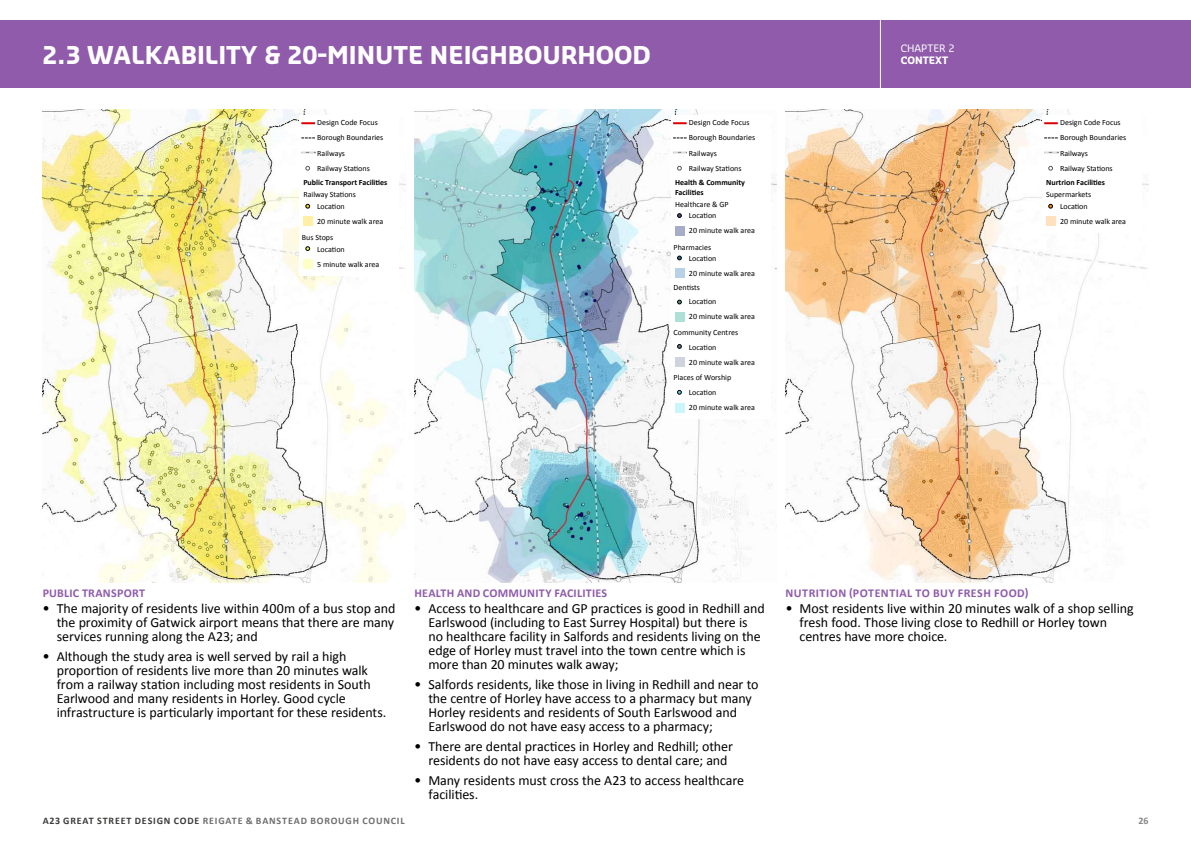
<style>
.page{position:relative;width:1191px;height:842px;background:#fff}
.page>*{position:absolute;margin:0;border:0;box-sizing:border-box;transform-origin:0 0}
.t1{font:700 24px "Sansa Pro";color:#fff}
.t2{font:14px/14px "Calibri";letter-spacing:-.005em;color:#000}
.t3{font:700 12px "Calibri";letter-spacing:.02em;color:#8f5baa}
.t4{font:700 12px "Calibri";letter-spacing:.04em;color:#8f5baa}
.t5{font:700 10px "Calibri";letter-spacing:.08em;color:#706f6f}
.t6{font:10px "Sansa Pro";color:#fff}
.t7{font:700 10px "Sansa Pro";color:#fff}
.t8{font:700 10px "Calibri";color:#878787}
.t9{font:8px/15.3px "Calibri";color:#000}
.t10{font:700 8px/9.6px "Calibri";color:#000}
.s1{font-family:"DIN"}
.s2{color:#3c3c3b}
</style>
<div class="page">
<div style="left:0;top:20px;width:1191px;height:68px;background:#8f5baa"></div>
<hr style="left:880px;top:20px;width:1px;height:68px;background:#fff">
<img style="left:414px;top:110px;width:363px;height:473px">
<img style="left:43px;top:110px;width:362px;height:473px">
<img style="left:786px;top:110px;width:362px;height:473px">
<div style="left:671px;top:115px;width:99px;height:304px;background:#fff"></div>
<svg style="left:677px;top:166px;width:4px;height:4px"></svg>
<svg style="left:677px;top:213px;width:4px;height:5px"></svg>
<svg style="left:677px;top:256px;width:4px;height:4px"></svg>
<svg style="left:677px;top:300px;width:4px;height:4px"></svg>
<svg style="left:677px;top:344px;width:4px;height:5px"></svg>
<svg style="left:677px;top:390px;width:4px;height:4px"></svg>
<svg style="left:673px;top:122px;width:13px;height:2px"></svg>
<svg style="left:673px;top:137px;width:13px;height:1px"></svg>
<img style="left:673px;top:151px;width:14px;height:3px">
<div style="left:675px;top:226px;width:10px;height:10px;background:#a7adc9"></div>
<div style="left:675px;top:268px;width:10px;height:10px;background:#b9d1e6"></div>
<div style="left:675px;top:312px;width:10px;height:10px;background:#ade0d7"></div>
<div style="left:675px;top:357px;width:10px;height:9px;background:#cfd4dc"></div>
<div style="left:675px;top:403px;width:10px;height:9px;background:#cbf5fd"></div>
<div style="left:299px;top:115px;width:100px;height:161px;background:#fff"></div>
<svg style="left:305px;top:166px;width:5px;height:4px"></svg>
<svg style="left:305px;top:204px;width:5px;height:4px"></svg>
<svg style="left:305px;top:246px;width:5px;height:5px"></svg>
<svg style="left:301px;top:122px;width:14px;height:2px"></svg>
<svg style="left:301px;top:137px;width:14px;height:1px"></svg>
<svg style="left:302px;top:151px;width:13px;height:3px"></svg>
<div style="left:303px;top:217px;width:10px;height:9px;background:#fff0a6"></div>
<div style="left:303px;top:259px;width:10px;height:10px;background:#fdffc4"></div>
<div style="left:1042px;top:115px;width:99px;height:117px;background:#fff"></div>
<svg style="left:1048px;top:166px;width:4px;height:4px"></svg>
<svg style="left:1048px;top:204px;width:4px;height:4px"></svg>
<svg style="left:1044px;top:122px;width:13px;height:2px"></svg>
<svg style="left:1044px;top:137px;width:13px;height:1px"></svg>
<img style="left:1044px;top:151px;width:14px;height:3px">
<div style="left:1046px;top:217px;width:10px;height:9px;background:#ffe1bd"></div>
<p class="t6" style="left:900px;top:42px;width:55px">CHAPTER 2</p>
<h1 class="t1" style="left:43px;top:39px;width:610px">2.3 WALKABILITY &amp; 20-MINUTE NEIGHBOURHOOD</h1>
<p class="t7" style="left:900px;top:54px;width:49px">CONTEXT</p>
<p class="t9" style="left:317px;top:114px;width:68px">Design Code Focus<br>Borough Boundaries<br>Railways<br>Railway Stations</p>
<p class="t10" style="left:303px;top:178px;width:86px">Public Transport Facilities</p>
<p class="t9" style="left:317px;top:198px;width:68px">Location<br>20 minute walk area</p>
<p class="t9" style="left:302px;top:230px;width:33px">Bus Stops</p>
<p class="t9" style="left:303px;top:186px;width:54px">Railway Stations</p>
<p class="t9" style="left:317px;top:241px;width:63px">Location<br>5 minute walk area</p>
<p class="t9" style="left:689px;top:114px;width:68px">Design Code Focus<br>Borough Boundaries<br>Railways<br>Railway Stations</p>
<p class="t10" style="left:675px;top:178px;width:71px">Health &amp; Community<br>Facilities</p>
<p class="t9" style="left:689px;top:207px;width:68px">Location<br>20 minute walk area</p>
<p class="t9" style="left:673px;top:239px;width:39px">Pharmacies</p>
<p class="t9" style="left:675px;top:196px;width:55px">Healthcare &amp; GP</p>
<p class="t9" style="left:689px;top:250px;width:68px">Location<br>20 minute walk area</p>
<p class="t9" style="left:689px;top:280px;width:29px;line-height:14px;text-indent:-15px">Dentists<br>Location</p>
<p class="t9" style="left:673px;top:308px;width:83px;line-height:15.9px;text-indent:15px">20 minute walk area<br>Community Centres</p>
<p class="t9" style="left:689px;top:339px;width:29px">Location</p>
<p class="t9" style="left:689px;top:354px;width:68px">20 minute walk area</p>
<p class="t9" style="left:673px;top:369px;width:59px">Places of Worship</p>
<p class="t9" style="left:689px;top:384px;width:29px">Location</p>
<p class="t9" style="left:689px;top:399px;width:68px">20 minute walk area</p>
<p class="t9" style="left:1060px;top:114px;width:68px">Design Code Focus<br>Borough Boundaries<br>Railways<br>Railway Stations</p>
<p class="t10" style="left:1046px;top:178px;width:60px">Nurtrion Facilities</p>
<p class="t9" style="left:1060px;top:198px;width:68px">Location<br>20 minute walk area</p>
<p class="t9" style="left:1046px;top:186px;width:46px">Supermarkets</p>
<p class="t3" style="left:43px;top:585px;width:104px">PUBLIC TRANSPORT</p>
<p class="t2" style="left:57px;top:601px;width:340px;text-align:justify;text-indent:-14px"><span class="s1">•</span> The majority of residents live within 400m of a bus stop and the proximity of Gatwick airport means that there are many services running along the A23; and</p>
<p class="t2" style="left:57px;top:649px;width:331px;text-indent:-14px"><span class="s1">•</span> Although the study area is well served by rail a high proportion of residents live more than 20 minutes walk from a railway station including most residents in South Earlwood and many residents in Horley. Good cycle infrastructure is particularly important for these residents.</p>
<p class="t5" style="left:43px;top:814px;width:363px"><span class="s2">A23 GREAT STREET DESIGN CODE</span> REIGATE &amp; BANSTEAD BOROUGH COUNCIL</p>
<p class="t3" style="left:414px;top:585px;width:194px">HEALTH AND COMMUNITY FACILITIES</p>
<p class="t2" style="left:428px;top:601px;width:338px;text-indent:-14px"><span class="s1">•</span> Access to healthcare and GP practices is good in Redhill and Earlswood (including to East Surrey Hospital) but there is no healthcare facility in Salfords and residents living on the edge of Horley must travel into the town centre which is more than 20 minutes walk away;</p>
<p class="t2" style="left:428px;top:677px;width:332px;text-indent:-14px"><span class="s1">•</span> Salfords residents, like those in living in Redhill and near to the centre of Horley have access to a pharmacy but many Horley residents and residents of South Earlswood and Earlswood do not have easy access to a pharmacy;</p>
<p class="t2" style="left:428px;top:739px;width:306px;text-indent:-14px"><span class="s1">•</span> There are dental practices in Horley and Redhill; other residents do not have easy access to dental care; and</p>
<p class="t2" style="left:428px;top:773px;width:317px;text-indent:-14px"><span class="s1">•</span> Many residents must cross the A23 to access healthcare facilities.</p>
<p class="t4" style="left:785px;top:585px;width:244px">NUTRITION (POTENTIAL TO BUY FRESH FOOD)</p>
<p class="t2" style="left:799px;top:601px;width:335px;text-indent:-14px"><span class="s1">•</span> Most residents live within 20 minutes walk of a shop selling fresh food. Those living close to Redhill or Horley town centres have more choice.</p>
<p class="t8" style="left:1138px;top:814px;width:12px">26</p>
</div>
